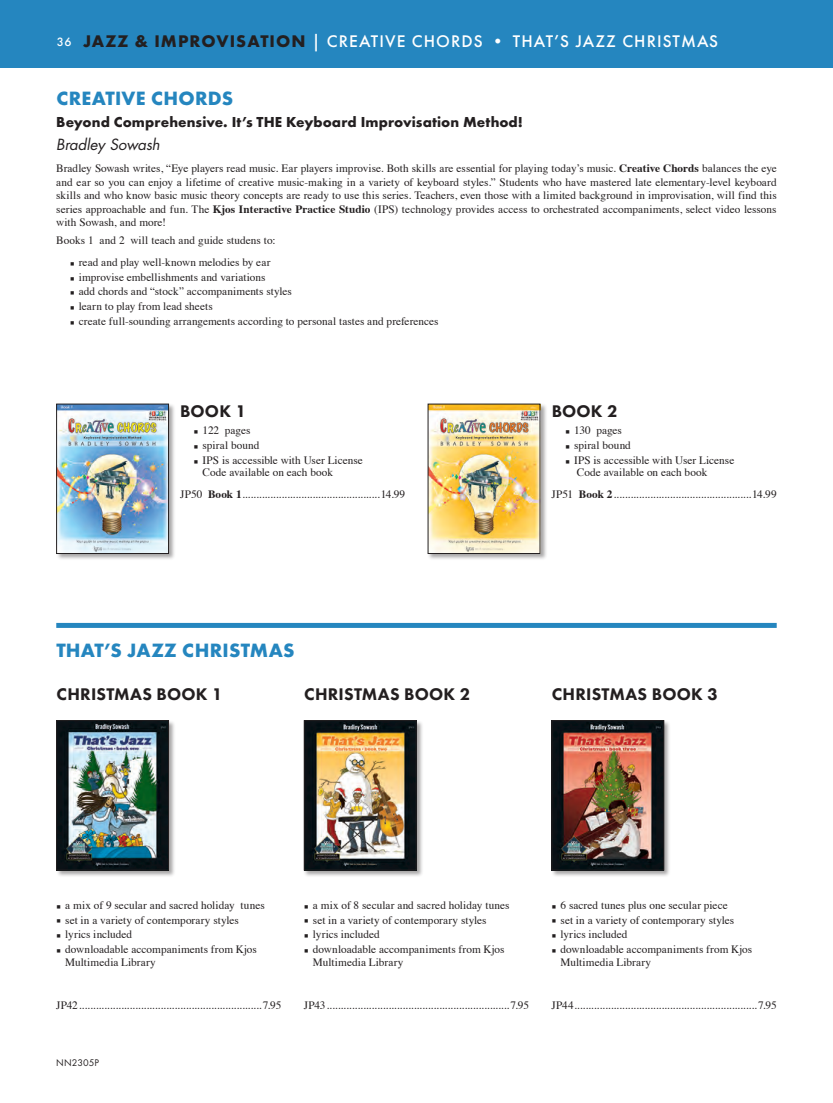
<style>
.page{position:relative;width:833px;height:1103px;background:#fff}
.page>*{position:absolute;margin:0;border:0;box-sizing:border-box;transform-origin:0 0}
.t1{font:700 20px "Futura PT";letter-spacing:.01em;color:#2586bf}
.t2{font:500 17.5px "Futura PT";letter-spacing:.06em;color:#fff}
.t3{font:800 17.5px "Futura PT";letter-spacing:.015em;color:#231f20}
.t4{font:700 15px "Futura PT";letter-spacing:.005em;color:#231f20}
.t5{font:italic 15px "Futura";letter-spacing:-.01em;color:#231f20}
.t6{font:11.25px/14.8px "Times";letter-spacing:.005em;color:#231f20}
.t7{font:10px "Futura PT";letter-spacing:.005em;color:#231f20}
.s1{font-size:12.5px}
.s2{font-weight:700;color:#231f20}
.s3{font-weight:700}
</style>
<div class="page">
<div style="left:56px;top:623px;width:720px;height:5px;background:#2586bf"></div>
<div style="left:55px;top:403px;width:121px;height:158px;background:#231f20;opacity:.4"></div>
<img style="left:58px;top:406px;width:109px;height:146px">
<div style="left:56px;top:404px;width:113px;height:150px;border:1px solid #231f20"></div>
<div style="left:427px;top:403px;width:120px;height:158px;background:#231f20;opacity:.4"></div>
<img style="left:430px;top:406px;width:108px;height:146px">
<div style="left:55px;top:719px;width:121px;height:158px;background:#231f20;opacity:.4"></div>
<img style="left:58px;top:722px;width:109px;height:146px">
<div style="left:56px;top:720px;width:113px;height:150px;border:1px solid #231f20"></div>
<div style="left:303px;top:719px;width:120px;height:158px;background:#231f20;opacity:.4"></div>
<img style="left:306px;top:722px;width:108px;height:146px">
<div style="left:304px;top:720px;width:112px;height:150px;border:1px solid #231f20"></div>
<div style="left:550px;top:719px;width:121px;height:158px;background:#231f20;opacity:.4"></div>
<img style="left:553px;top:722px;width:109px;height:146px">
<div style="left:551px;top:720px;width:113px;height:150px;border:1px solid #231f20"></div>
<div style="left:0;top:0;width:832px;height:68px;background:#2586bf"></div>
<h2 class="t2" style="left:57px;top:31px;width:663px"><span class="s1">36</span> <span class="s2">JAZZ &amp; IMPROVISATION</span> | CREATIVE CHORDS • THAT’S JAZZ CHRISTMAS</h2>
<h1 class="t1" style="left:56px;top:86px;width:178px">CREATIVE CHORDS</h1>
<h3 class="t4" style="left:56px;top:113px;width:468px">Beyond Comprehensive. It’s THE Keyboard Improvisation Method!</h3>
<h3 class="t5" style="left:56px;top:134px;width:105px">Bradley Sowash</h3>
<p class="t6" style="left:56px;top:161px;width:722px;line-height:13.5px;text-align:justify">Bradley Sowash writes, “Eye players read music. Ear players improvise. Both skills are essential for playing today’s music. <span class="s3">Creative Chords</span> balances the eye and ear so you can enjoy a lifetime of creative music-making in a variety of keyboard styles.” Students who have mastered late elementary-level keyboard skills and who know basic music theory concepts are ready to use this series. Teachers, even those with a limited background in improvisation, will find this series approachable and fun. The <span class="s3">Kjos Interactive Practice Studio</span> (IPS) technology provides access to orchestrated accompaniments, select video lessons with Sowash, and more!</p>
<p class="t6" style="left:79px;top:229px;width:198px;line-height:21.5px;text-indent:-22px">Books 1 and 2 will teach and guide studens to: read and play well-known melodies by ear</p>
<p class="t6" style="left:79px;top:268px;width:361px">improvise embellishments and variations<br>add chords and “stock” accompaniments styles<br>learn to play from lead sheets<br>create full-sounding arrangements according to personal tastes and preferences</p>
<h2 class="t3" style="left:180px;top:400px;width:67px">BOOK 1</h2>
<p class="t6" style="left:202px;top:422px;width:162px">122 pages<br>spiral bound<br>IPS is accessible with User License</p>
<p class="t6" style="left:180px;top:460px;width:226px;line-height:21.5px;text-indent:22px">Code available on each book<br>JP50 <span class="s3">Book 1</span>.................................................14.99</p>
<h2 class="t3" style="left:551px;top:400px;width:67px">BOOK 2</h2>
<p class="t6" style="left:574px;top:422px;width:162px">130 pages<br>spiral bound<br>IPS is accessible with User License</p>
<p class="t6" style="left:551px;top:460px;width:226px;line-height:21.5px;text-indent:25px">Code available on each book<br>JP51 <span class="s3">Book 2</span>.................................................14.99</p>
<h1 class="t1" style="left:56px;top:637px;width:240px">THAT’S JAZZ CHRISTMAS</h1>
<h2 class="t3" style="left:56px;top:683px;width:168px">CHRISTMAS BOOK 1</h2>
<h2 class="t3" style="left:304px;top:683px;width:168px">CHRISTMAS BOOK 2</h2>
<h2 class="t3" style="left:551px;top:683px;width:168px">CHRISTMAS BOOK 3</h2>
<p class="t6" style="left:65px;top:896px;width:201px">a mix of 9 secular and sacred holiday tunes set in a variety of contemporary styles lyrics included<br>downloadable accompaniments from Kjos</p>
<p class="t6" style="left:65px;top:953px;width:92px">Multimedia Library</p>
<p class="t6" style="left:313px;top:896px;width:198px">a mix of 8 secular and sacred holiday tunes set in a variety of contemporary styles lyrics included<br>downloadable accompaniments from Kjos</p>
<p class="t6" style="left:313px;top:953px;width:92px">Multimedia Library</p>
<p class="t6" style="left:560px;top:896px;width:193px">6 sacred tunes plus one secular piece<br>set in a variety of contemporary styles lyrics included<br>downloadable accompaniments from Kjos</p>
<p class="t6" style="left:560px;top:953px;width:92px">Multimedia Library</p>
<p class="t6" style="left:56px;top:996px;width:226px">JP42.................................................................7.95</p>
<p class="t6" style="left:304px;top:996px;width:226px">JP43.................................................................7.95</p>
<p class="t6" style="left:551px;top:996px;width:226px">JP44.................................................................7.95</p>
<p class="t7" style="left:56px;top:1056px;width:44px">NN2305P</p>
</div>
